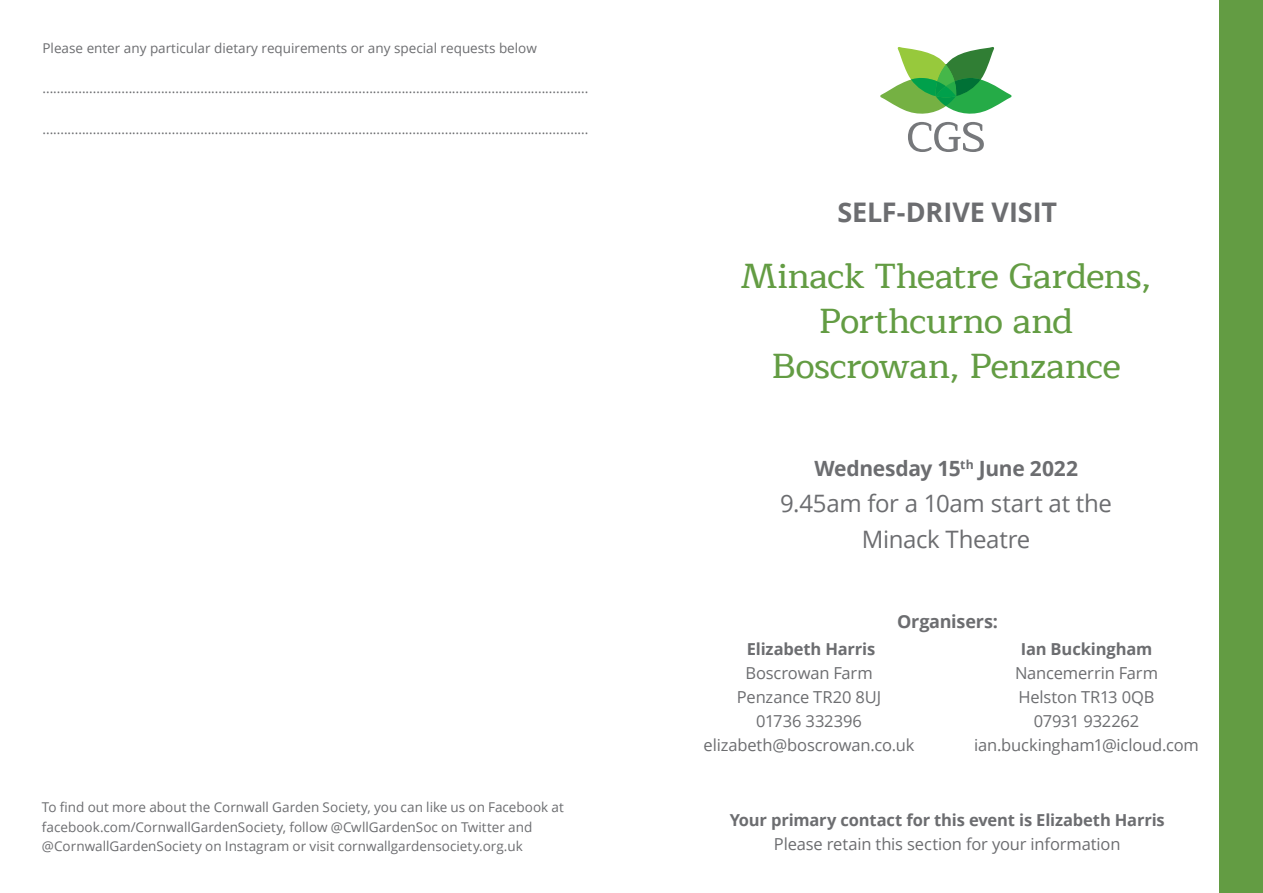
<style>
.page{position:relative;width:1263px;height:893px;background:#fff}
.page>*{position:absolute;margin:0;border:0;box-sizing:border-box;transform-origin:0 0}
.t1{font:500 35.25px "Maitree";letter-spacing:-.02em;color:#639c43}
.t2{font:700 27px "Open Sans";letter-spacing:-.005em;color:#6c6d70}
.t3{font:24px "Open Sans";letter-spacing:-.015em;color:#6c6d70}
.t4{font:700 21px "Open Sans";letter-spacing:-.015em;color:#6c6d70}
.t5{font:700 18px "Open Sans";letter-spacing:-.01em;color:#6c6d70}
.t6{font:16.5px/24px "Open Sans";letter-spacing:-.01em;color:#6c6d70;text-align:center}
.t7{font:700 16.5px/24px "Open Sans";letter-spacing:-.01em;color:#6c6d70;text-align:center}
.t8{font:13.5px "Open Sans";color:#6c6d70}
.s1{font-weight:700}
.s2{font-weight:400}
</style>
<div class="page">
<svg style="left:880px;top:47px;width:131px;height:67px"></svg>
<svg style="left:908px;top:122px;width:76px;height:30px"></svg>
<div style="left:1219px;top:0;width:44px;height:893px;background:#639c43"></div>
<p class="t8" style="left:43px;top:39px;width:496px">Please enter any particular dietary requirements or any special requests below</p>
<p class="t8" style="left:43px;top:79px;width:547px">........................................................................................................................................................</p>
<p class="t8" style="left:43px;top:120px;width:547px">........................................................................................................................................................</p>
<p class="t8" style="left:42px;top:798px;width:523px">To find out more about the Cornwall Garden Society, you can like us on Facebook at</p>
<p class="t8" style="left:42px;top:817px;width:492px">facebook.com/CornwallGardenSociety, follow @CwllGardenSoc on Twitter and</p>
<p class="t8" style="left:42px;top:837px;width:482px">@CornwallGardenSociety on Instagram or visit cornwallgardensociety.org.uk</p>
<p class="t2" style="left:837px;top:193px;width:221px">SELF-DRIVE VISIT</p>
<p class="t1" style="left:740px;top:247px;width:413px">Minack Theatre Gardens,</p>
<p class="t1" style="left:819px;top:292px;width:256px">Porthcurno and</p>
<p class="t1" style="left:771px;top:337px;width:351px">Boscrowan, Penzance</p>
<p class="t4" style="left:814px;top:454px;width:265px">Wednesday 15<sup>th</sup> June 2022</p>
<p class="t3" style="left:780px;top:487px;width:333px">9.45am for a 10am start at the</p>
<p class="t3" style="left:862px;top:523px;width:170px">Minack Theatre</p>
<p class="t5" style="left:897px;top:609px;width:102px">Organisers:</p>
<p class="t6" style="left:737px;top:637px;width:146px"><span class="s1">Elizabeth Harris<br></span>Boscrowan Farm<br>Penzance TR20 8UJ</p>
<p class="t6" style="left:756px;top:709px;width:107px">01736 332396</p>
<p class="t6" style="left:704px;top:733px;width:212px">elizabeth@boscrowan.co.uk</p>
<p class="t6" style="left:1015px;top:637px;width:145px"><span class="s1">Ian Buckingham<br></span>Nancemerrin Farm</p>
<p class="t6" style="left:1018px;top:685px;width:138px">Helston TR13 0QB</p>
<p class="t6" style="left:1034px;top:709px;width:107px">07931 932262</p>
<p class="t6" style="left:974px;top:733px;width:226px">ian.buckingham1@icloud.com</p>
<p class="t7" style="left:730px;top:808px;width:437px">Your primary contact for this event is Elizabeth Harris<br><span class="s2">Please retain this section for your information</span></p>
</div>
